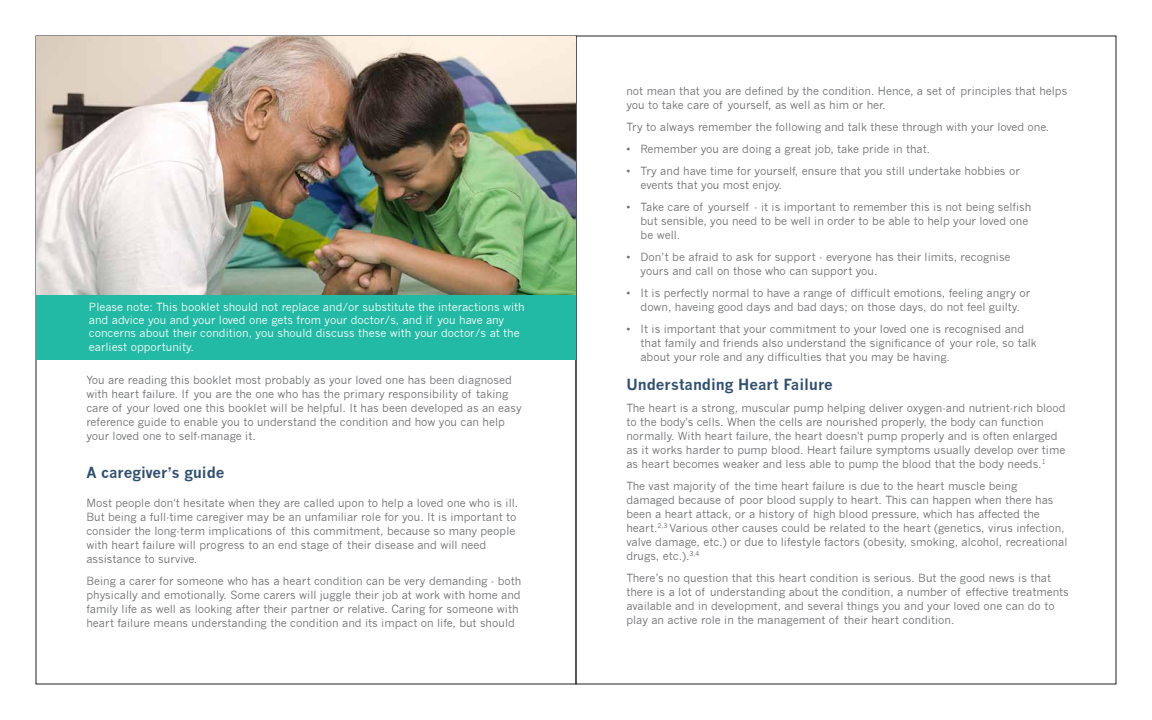
<style>
.page{position:relative;width:1152px;height:720px;background:#fff}
.page>*{position:absolute;margin:0;border:0;box-sizing:border-box;transform-origin:0 0}
.t1{font:700 15px "News Gothic";color:#304f6f}
.t2{font:11px/14px "News Gothic";color:#6d6e71}
.t3{font:11px/13.2px "News Gothic";color:#fff}
</style>
<div class="page">
<img style="left:36px;top:36px;width:540px;height:259px">
<div style="left:36px;top:295px;width:540px;height:64px;background:#22baa5"></div>
<p class="t3" style="left:89px;top:301px;width:437px">Please note: This booklet should not replace and/or substitute the interactions with and advice you and your loved one gets from your doctor/s, and if you have any concerns about their condition, you should discuss these with your doctor/s at the earliest opportunity.</p>
<p class="t2" style="left:86px;top:373px;width:437px">You are reading this booklet most probably as your loved one has been diagnosed with heart failure. If you are the one who has the primary responsibility of taking care of your loved one this booklet will be helpful. It has been developed as an easy reference guide to enable you to understand the condition and how you can help your loved one to self-manage it.</p>
<h1 class="t1" style="left:86px;top:464px;width:140px">A caregiver’s guide</h1>
<p class="t2" style="left:86px;top:496px;width:433px">Most people don't hesitate when they are called upon to help a loved one who is ill.<br>But being a full-time caregiver may be an unfamiliar role for you. It is important to consider the long-term implications of this commitment, because so many people with heart failure will progress to an end stage of their disease and will need assistance to survive.</p>
<p class="t2" style="left:86px;top:574px;width:437px">Being a carer for someone who has a heart condition can be very demanding - both physically and emotionally. Some carers will juggle their job at work with home and family life as well as looking after their partner or relative. Caring for someone with heart failure means understanding the condition and its impact on life, but should</p>
<p class="t2" style="left:626px;top:84px;width:442px">not mean that you are defined by the condition. Hence, a set of principles that helps you to take care of yourself, as well as him or her.</p>
<p class="t2" style="left:626px;top:120px;width:425px">Try to always remember the following and talk these through with your loved one.</p>
<p class="t2" style="left:626px;top:142px;width:305px">• Remember you are doing a great job, take pride in that.</p>
<p class="t2" style="left:641px;top:164px;width:381px;text-indent:-14px">• Try and have time for yourself, ensure that you still undertake hobbies or events that you most enjoy.</p>
<p class="t2" style="left:641px;top:200px;width:392px;text-indent:-14px">• Take care of yourself - it is important to remember this is not being selfish but sensible, you need to be well in order to be able to help your loved one be well.</p>
<p class="t2" style="left:641px;top:250px;width:372px;text-indent:-14px">• Don’t be afraid to ask for support - everyone has their limits, recognise yours and call on those who can support you.</p>
<p class="t2" style="left:626px;top:286px;width:406px;text-align:center">• It is perfectly normal to have a range of difficult emotions, feeling angry or down, haveing good days and bad days; on those days, do not feel guilty.</p>
<p class="t2" style="left:641px;top:322px;width:398px;text-indent:-14px">• It is important that your commitment to your loved one is recognised and that family and friends also understand the significance of your role, so talk about your role and any difficulties that you may be having.</p>
<h1 class="t1" style="left:626px;top:375px;width:208px">Understanding Heart Failure</h1>
<p class="t2" style="left:626px;top:401px;width:441px">The heart is a strong, muscular pump helping deliver oxygen-and nutrient-rich blood to the body's cells. When the cells are nourished properly, the body can function normally. With heart failure, the heart doesn't pump properly and is often enlarged as it works harder to pump blood. Heart failure symptoms usually develop over time as heart becomes weaker and less able to pump the blood that the body needs.<sup>1</sup></p>
<p class="t2" style="left:626px;top:479px;width:443px">The vast majority of the time heart failure is due to the heart muscle being damaged because of poor blood supply to heart. This can happen when there has been a heart attack, or a history of high blood pressure, which has affected the heart.<sup>2,3</sup> Various other causes could be related to the heart (genetics, virus infection, valve damage, etc.) or due to lifestyle factors (obesity, smoking, alcohol, recreational drugs, etc.).<sup>3,4</sup></p>
<p class="t2" style="left:626px;top:571px;width:444px">There’s no question that this heart condition is serious. But the good news is that there is a lot of understanding about the condition, a number of effective treatments available and in development, and several things you and your loved one can do to play an active role in the management of their heart condition.</p>
</div>
